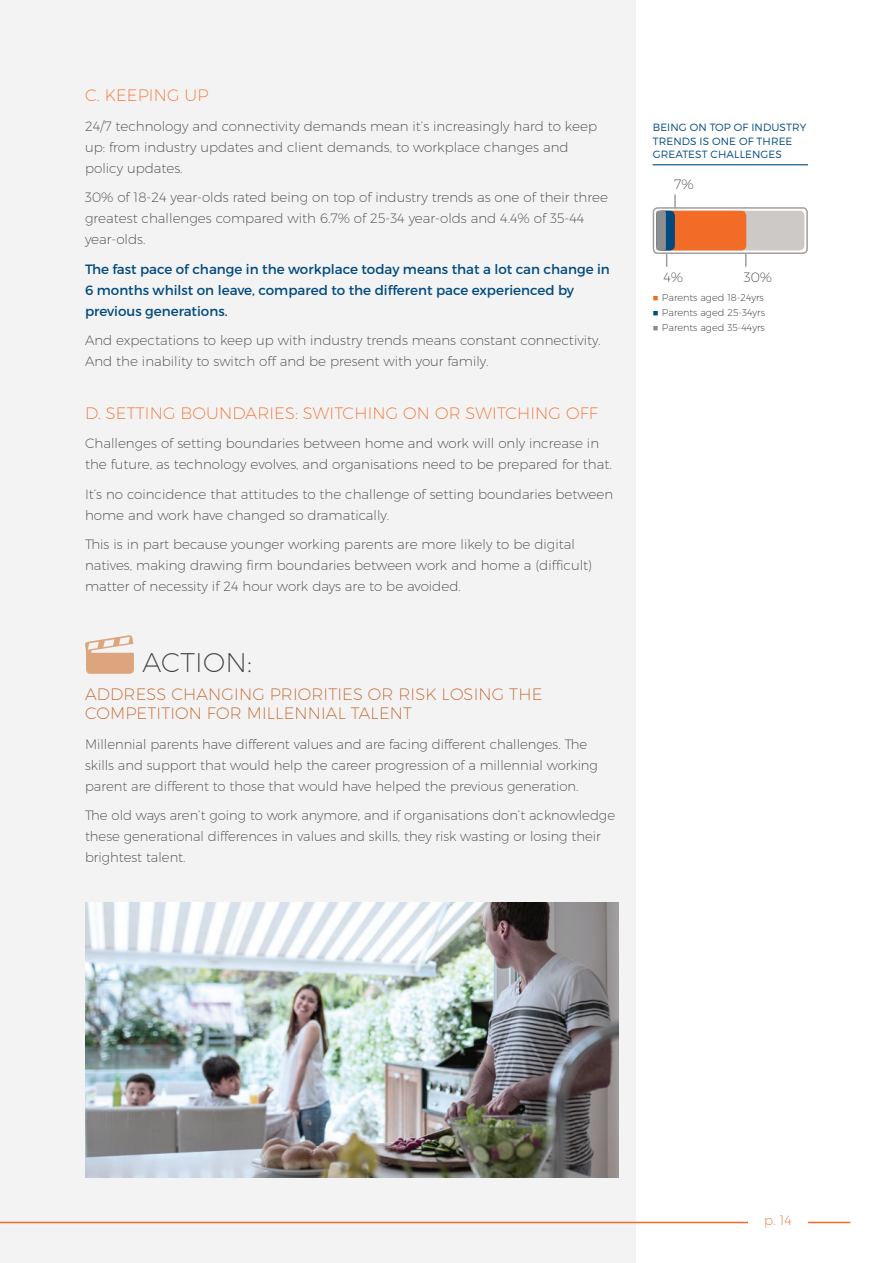
<style>
.page{position:relative;width:893px;height:1263px;background:#fff}
.page>*{position:absolute;margin:0;border:0;box-sizing:border-box;transform-origin:0 0}
.t1{font:200 27px "Montserrat";letter-spacing:.01em;color:#3e3e3f}
.t2{font:200 16.5px/19.8px "Montserrat";letter-spacing:.01em;color:#c15f26}
.t3{font:200 16.5px "Montserrat";letter-spacing:.01em;color:#f36c27}
.t4{font:200 13.5px/21px "Montserrat";color:#3e3e3f}
.t5{font:13.5px/21px "Montserrat";color:#004a7f}
.t6{font:200 13.5px "Montserrat";color:#f36c27}
.t7{font:300 10.5px/13.5px "Montserrat";letter-spacing:.01em;color:#004a7f}
.t8{font:200 9.75px "Montserrat";color:#231f20}
.s1{color:#f36c27}
.s2{color:#004a7f}
.s3{color:#8c8e91}
</style>
<div class="page">
<div style="left:0;top:0;width:636px;height:1263px;background:#f3f3f3"></div>
<img style="left:85px;top:902px;width:534px;height:276px">
<svg style="left:85px;top:635px;width:49px;height:39px"></svg>
<hr style="left:666px;top:207px;width:1px;height:60px;background:#a39d9b">
<hr style="left:745px;top:207px;width:2px;height:60px;background:#a39d9b">
<hr style="left:674px;top:194px;width:2px;height:58px;background:#a39d9b">
<svg style="left:653px;top:208px;width:154px;height:45px"></svg>
<div style="left:653px;top:207px;width:155px;height:47px;border:2px solid #a39d9b;border-radius:4px"></div>
<div style="left:657px;top:211px;width:147px;height:39px;background:#ccc9c7;border-radius:4px"></div>
<div style="left:656px;top:211px;width:148px;height:39px;border:2px solid #ccc9c7;border-radius:4px"></div>
<hr style="left:653px;top:164px;width:155px;height:1px;background:#004a7f">
<div style="left:657px;top:211px;width:88px;height:39px;background:#f36c27;border-radius:4px"></div>
<div style="left:656px;top:211px;width:90px;height:39px;border:2px solid #f36c27;border-radius:4px"></div>
<div style="left:657px;top:211px;width:17px;height:39px;background:#004a7f;border-radius:4px"></div>
<div style="left:656px;top:211px;width:19px;height:39px;border:2px solid #004a7f;border-radius:4px"></div>
<div style="left:657px;top:211px;width:8px;height:39px;background:#8c8e91;border-radius:2px"></div>
<div style="left:656px;top:211px;width:10px;height:39px;border:2px solid #8c8e91;border-radius:2px"></div>
<hr style="left:0;top:1222px;width:850px;height:1px;background:#f36c27">
<div style="left:748px;top:1208px;width:60px;height:25px;background:#fff"></div>
<p class="t3" style="left:85px;top:87px;width:125px">C. KEEPING UP</p>
<p class="t4" style="left:85px;top:116px;width:513px">24/7 technology and connectivity demands mean it’s increasingly hard to keep up: from industry updates and client demands, to workplace changes and policy updates.</p>
<p class="t4" style="left:85px;top:187px;width:524px">30% of 18-24 year-olds rated being on top of industry trends as one of their three greatest challenges compared with 6.7% of 25-34 year-olds and 4.4% of 35-44 year-olds.</p>
<p class="t5" style="left:85px;top:259px;width:526px">The fast pace of change in the workplace today means that a lot can change in<br>6 months whilst on leave, compared to the different pace experienced by previous generations.</p>
<p class="t4" style="left:85px;top:330px;width:517px">And expectations to keep up with industry trends means constant connectivity.<br>And the inability to switch off and be present with your family.</p>
<p class="t3" style="left:85px;top:405px;width:514px">D. SETTING BOUNDARIES: SWITCHING ON OR SWITCHING OFF</p>
<p class="t4" style="left:85px;top:434px;width:528px">Challenges of setting boundaries between home and work will only increase in the future, as technology evolves, and organisations need to be prepared for that.</p>
<p class="t4" style="left:85px;top:484px;width:530px">It’s no coincidence that attitudes to the challenge of setting boundaries between home and work have changed so dramatically.</p>
<p class="t4" style="left:85px;top:535px;width:509px">This is in part because younger working parents are more likely to be digital natives, making drawing firm boundaries between work and home a (difficult) matter of necessity if 24 hour work days are to be avoided.</p>
<h1 class="t1" style="left:142px;top:650px;width:111px">ACTION:</h1>
<p class="t2" style="left:85px;top:684px;width:459px">ADDRESS CHANGING PRIORITIES OR RISK LOSING THE<br>COMPETITION FOR MILLENNIAL TALENT</p>
<p class="t4" style="left:85px;top:734px;width:514px">Millennial parents have different values and are facing different challenges. The skills and support that would help the career progression of a millennial working parent are different to those that would have helped the previous generation.</p>
<p class="t4" style="left:85px;top:806px;width:532px">The old ways aren’t going to work anymore, and if organisations don’t acknowledge these generational differences in values and skills, they risk wasting or losing their brightest talent.</p>
<p class="t7" style="left:653px;top:121px;width:155px">BEING ON TOP OF INDUSTRY<br>TRENDS IS ONE OF THREE<br>GREATEST CHALLENGES</p>
<p class="t4" style="left:674px;top:174px;width:21px">7%</p>
<p class="t4" style="left:663px;top:267px;width:21px">4%</p>
<p class="t4" style="left:744px;top:267px;width:30px">30%</p>
<p class="t8" style="left:653px;top:293px;width:113px"><span class="s1">■</span> Parents aged 18-24yrs</p>
<p class="t8" style="left:653px;top:308px;width:114px"><span class="s2">■</span> Parents aged 25-34yrs</p>
<p class="t8" style="left:653px;top:323px;width:114px"><span class="s3">■</span> Parents aged 35-44yrs</p>
<p class="t6" style="left:764px;top:1214px;width:29px">p. 14</p>
</div>
